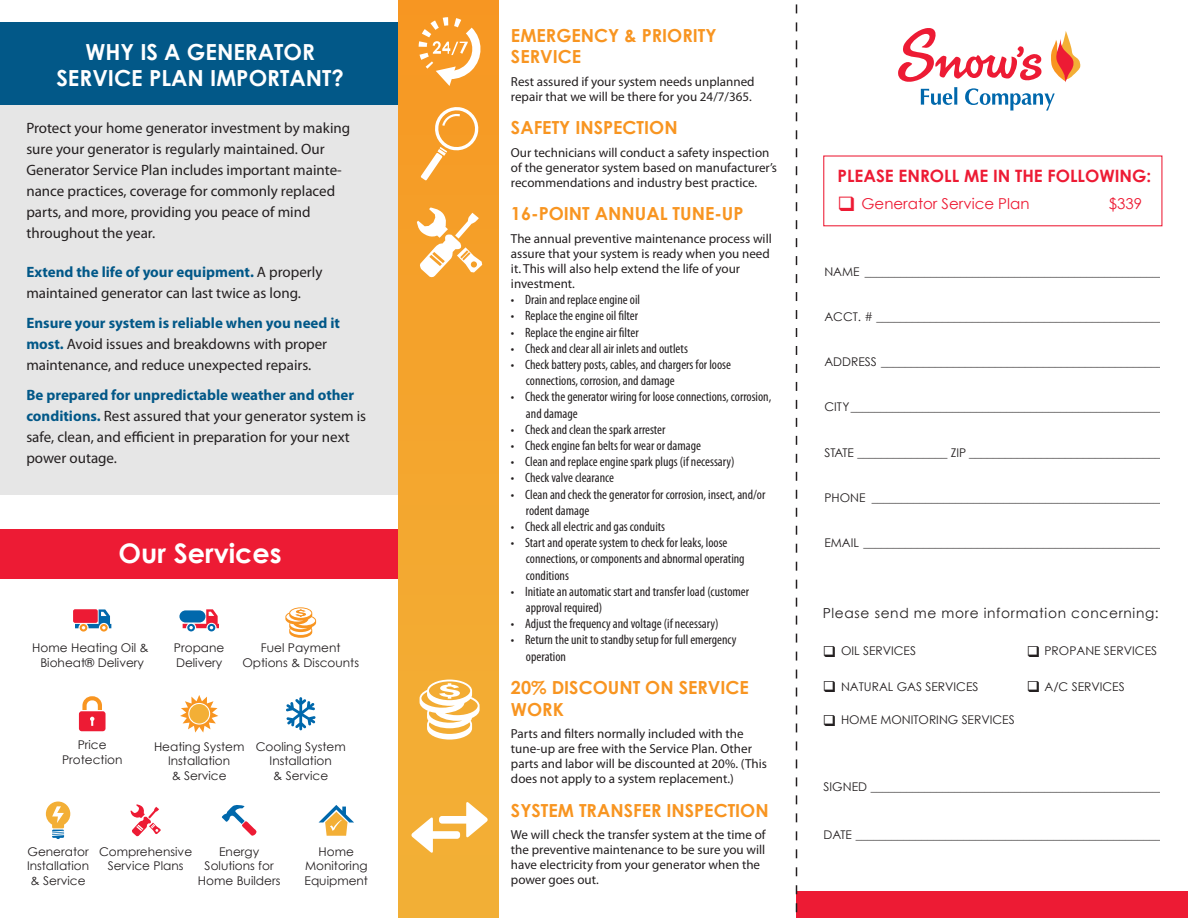
<style>
.page{position:relative;width:1188px;height:918px;background:#fff}
.page>*{position:absolute;margin:0;border:0;box-sizing:border-box;transform-origin:0 0}
.t1{font:700 27px "Century Gothic";color:#fff}
.t2{font:700 22.2px/26.5px "Century Gothic";color:#fff;text-align:center}
.t3{font:700 18px/21.6px "Century Gothic";color:#f89521}
.t4{font:700 17.1px "Century Gothic";color:#ed1b34}
.t5{font:15px/21px "Myriad Pro";color:#231f20}
.t6{font:15px "Century Gothic";color:#ed1b34}
.t7{font:13.8px "Century Gothic";letter-spacing:.045em;color:#231f20}
.t8{font:condensed 13.5px/16.2px "Myriad Pro";color:#231f20}
.t9{font:13.05px/15px "Myriad Pro";color:#231f20}
.t10{font:12px/14.4px "Century Gothic";color:#231f20;text-align:center}
.s1{font-weight:700;color:#025888}
</style>
<div class="page">
<div style="left:0;top:530px;width:422px;height:49px;background:#ed1b34"></div>
<div style="left:0;top:96px;width:404px;height:399px;background:#e6e6e6"></div>
<div style="left:0;top:22px;width:398px;height:83px;background:#025888"></div>
<div style="left:398px;top:0;width:101px;height:918px;background:linear-gradient(to bottom,#f69823,#f2b238)"></div>
<svg style="left:419px;top:17px;width:64px;height:69px"></svg>
<svg style="left:421px;top:105px;width:59px;height:76px;background:#f7ab47"></svg>
<svg style="left:417px;top:208px;width:65px;height:69px"></svg>
<svg style="left:420px;top:680px;width:60px;height:60px"></svg>
<div style="left:439px;top:816px;width:31px;height:8px;background:#fff;border-radius:3px"></div>
<svg style="left:466px;top:802px;width:22px;height:36px"></svg>
<div style="left:429px;top:831px;width:31px;height:8px;background:#fff;border-radius:3px"></div>
<svg style="left:411px;top:817px;width:22px;height:36px"></svg>
<div style="left:73px;top:609px;width:25px;height:14px;background:#ed1b34;border-radius:2px"></div>
<svg style="left:75px;top:609px;width:36px;height:23px"></svg>
<svg style="left:183px;top:609px;width:36px;height:22px"></svg>
<div style="left:179px;top:610px;width:27px;height:12px;background:#0068ac;border-radius:6px"></div>
<svg style="left:285px;top:607px;width:31px;height:31px"></svg>
<svg style="left:79px;top:696px;width:27px;height:35px"></svg>
<svg style="left:180px;top:695px;width:38px;height:38px"></svg>
<svg style="left:286px;top:697px;width:30px;height:33px"></svg>
<svg style="left:46px;top:802px;width:24px;height:37px"></svg>
<svg style="left:131px;top:804px;width:30px;height:32px"></svg>
<svg style="left:319px;top:805px;width:35px;height:31px"></svg>
<svg style="left:222px;top:805px;width:35px;height:31px"></svg>
<div style="left:796px;top:891px;width:392px;height:27px;background:#ed1b34"></div>
<svg style="left:898px;top:28px;width:182px;height:83px"></svg>
<svg style="left:796px;top:4px;width:1px;height:909px"></svg>
<h2 class="t2" style="left:56px;top:38px;width:289px">WHY IS A GENERATOR<br>SERVICE PLAN IMPORTANT?</h2>
<p class="t5" style="left:26px;top:118px;width:325px">Protect your home generator investment by making sure your generator is regularly maintained. Our Generator Service Plan includes important mainte&shy;nance practices, coverage for commonly replaced parts, and more, providing you peace of mind throughout the year.</p>
<p class="t5" style="left:26px;top:262px;width:298px"><span class="s1">Extend the life of your equipment.</span> A properly maintained generator can last twice as long.</p>
<p class="t5" style="left:26px;top:313px;width:315px"><span class="s1">Ensure your system is reliable when you need it most.</span> Avoid issues and breakdowns with proper maintenance, and reduce unexpected repairs.</p>
<p class="t5" style="left:26px;top:385px;width:341px"><span class="s1">Be prepared for unpredictable weather and other conditions.</span> Rest assured that your generator system is safe, clean, and efficient in preparation for your next power outage.</p>
<h1 class="t1" style="left:119px;top:536px;width:165px">Our Services</h1>
<p class="t10" style="left:32px;top:641px;width:118px">Home Heating Oil &amp;<br>Bioheat® Delivery</p>
<p class="t10" style="left:174px;top:641px;width:52px;text-align:left">Propane<br>Delivery</p>
<p class="t10" style="left:242px;top:641px;width:118px">Fuel Payment<br>Options &amp; Discounts</p>
<p class="t10" style="left:62px;top:738px;width:62px">Price<br>Protection</p>
<p class="t10" style="left:154px;top:739px;width:92px">Heating System<br>Installation<br>&amp; Service</p>
<p class="t10" style="left:256px;top:739px;width:92px">Cooling System<br>Installation<br>&amp; Service</p>
<p class="t10" style="left:27px;top:844px;width:64px">Generator<br>Installation &amp; Service</p>
<p class="t10" style="left:99px;top:844px;width:95px">Comprehensive<br>Service Plans</p>
<p class="t10" style="left:305px;top:844px;width:65px">Home<br>Monitoring<br>Equipment</p>
<p class="t10" style="left:198px;top:844px;width:84px">Energy<br>Solutions for<br>Home Builders</p>
<h3 class="t3" style="left:511px;top:24px;width:207px">EMERGENCY &amp; PRIORITY<br>SERVICE</h3>
<p class="t9" style="left:511px;top:74px;width:245px">Rest assured if your system needs unplanned repair that we will be there for you 24/7/365.</p>
<h3 class="t3" style="left:511px;top:117px;width:168px">SAFETY INSPECTION</h3>
<p class="t9" style="left:511px;top:145px;width:268px">Our technicians will conduct a safety inspection of the generator system based on manufacturer’s recommendations and industry best practice.</p>
<h3 class="t3" style="left:511px;top:203px;width:234px">16-POINT ANNUAL TUNE-UP</h3>
<p class="t9" style="left:511px;top:231px;width:262px">The annual preventive maintenance process will assure that your system is ready when you need it. This will also help extend the life of your investment.</p>
<p class="t8" style="left:511px;top:292px;width:131px">• Drain and replace engine oil</p>
<p class="t8" style="left:511px;top:308px;width:129px">• Replace the engine oil filter</p>
<p class="t8" style="left:511px;top:324px;width:129px">• Replace the engine air filter</p>
<p class="t8" style="left:511px;top:340px;width:178px">• Check and clear all air inlets and outlets</p>
<p class="t8" style="left:526px;top:357px;width:207px;text-indent:-15px">• Check battery posts, cables, and chargers for loose connections, corrosion, and damage</p>
<p class="t8" style="left:526px;top:389px;width:247px;text-indent:-15px">• Check the generator wiring for loose connections, corrosion, and damage</p>
<p class="t8" style="left:511px;top:421px;width:156px">• Check and clean the spark arrester</p>
<p class="t8" style="left:511px;top:438px;width:192px">• Check engine fan belts for wear or damage</p>
<p class="t8" style="left:511px;top:454px;width:225px">• Clean and replace engine spark plugs (if necessary)</p>
<p class="t8" style="left:511px;top:470px;width:105px">• Check valve clearance</p>
<p class="t8" style="left:526px;top:486px;width:241px;text-indent:-15px">• Clean and check the generator for corrosion, insect, and/or rodent damage</p>
<p class="t8" style="left:511px;top:519px;width:156px">• Check all electric and gas conduits</p>
<p class="t8" style="left:526px;top:535px;width:220px;text-indent:-15px">• Start and operate system to check for leaks, loose connections, or components and abnormal operating conditions</p>
<p class="t8" style="left:526px;top:583px;width:225px;text-indent:-15px">• Initiate an automatic start and transfer load (customer approval required)</p>
<p class="t8" style="left:511px;top:616px;width:209px">• Adjust the frequency and voltage (if necessary)</p>
<p class="t8" style="left:526px;top:632px;width:212px;text-indent:-15px">• Return the unit to standby setup for full emergency operation</p>
<h3 class="t3" style="left:511px;top:676px;width:239px">20% DISCOUNT ON SERVICE<br>WORK</h3>
<p class="t9" style="left:511px;top:727px;width:258px">Parts and filters normally included with the tune-up are free with the Service Plan. Other parts and labor will be discounted at 20%. (This does not apply to a system replacement.)</p>
<h3 class="t3" style="left:511px;top:799px;width:259px">SYSTEM TRANSFER INSPECTION</h3>
<p class="t9" style="left:511px;top:828px;width:256px">We will check the transfer system at the time of the preventive maintenance to be sure you will have electricity from your generator when the power goes out.</p>
<h3 class="t4" style="left:838px;top:165px;width:315px">PLEASE ENROLL ME IN THE FOLLOWING:</h3>
<p class="t6" style="left:862px;top:194px;width:170px">Generator Service Plan</p>
<p class="t6" style="left:1109px;top:194px;width:35px">$339</p>
<p class="t10" style="left:824px;top:264px;width:348px">NAME ___________________________________________________</p>
<p class="t10" style="left:824px;top:309px;width:342px">ACCT. # ________________________________________________</p>
<p class="t10" style="left:824px;top:354px;width:364px">ADDRESS ___________________________________________________</p>
<p class="t10" style="left:824px;top:400px;width:364px">CITY________________________________________________________</p>
<p class="t10" style="left:824px;top:445px;width:344px">STATE _______________ ZIP _________________________________</p>
<p class="t10" style="left:824px;top:490px;width:349px">PHONE __________________________________________________</p>
<p class="t10" style="left:824px;top:535px;width:347px">EMAIL ___________________________________________________</p>
<p class="t7" style="left:823px;top:605px;width:338px">Please send me more information concerning:</p>
<p class="t10" style="left:823px;top:643px;width:95px">❑ OIL SERVICES</p>
<p class="t10" style="left:1045px;top:643px;width:114px">PROPANE SERVICES</p>
<p class="t10" style="left:841px;top:679px;width:139px">NATURAL GAS SERVICES</p>
<p class="t10" style="left:1027px;top:679px;width:99px">❑ A/C SERVICES</p>
<p class="t10" style="left:823px;top:713px;width:193px">❑ HOME MONITORING SERVICES</p>
<p class="t10" style="left:824px;top:780px;width:355px">SIGNED ___________________________________________________</p>
<p class="t10" style="left:824px;top:827px;width:352px">DATE _____________________________________________________</p>
</div>
